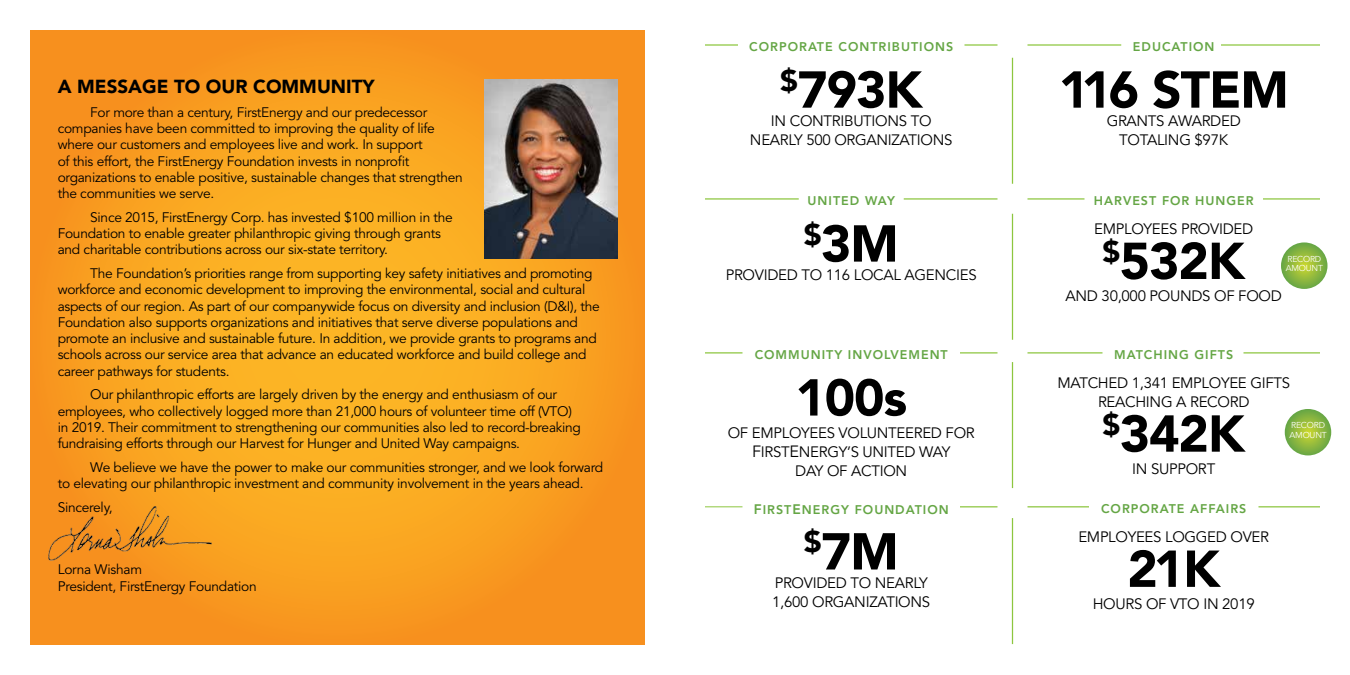
<style>
.page{position:relative;width:1350px;height:675px;background:#fff}
.page>*{position:absolute;margin:0;border:0;box-sizing:border-box;transform-origin:0 0}
.t1{font:900 51.38px "Avenir";letter-spacing:-.02em;color:#000}
.t2{font:900 29.88px "Avenir";color:#000}
.t3{font:900 18.75px "Avenir";color:#000}
.t4{font:15px/18.8px "Avenir";letter-spacing:-.02em;color:#000;text-align:center}
.t5{font:13.75px/16.2px "Avenir";letter-spacing:-.02em;color:#000}
.t6{font:800 12.5px "Avenir";letter-spacing:.08em;color:#65a645}
.t7{font:8.62px/9.4px "Avenir";letter-spacing:-.02em;color:#fff}
.s1{font-size:16.25px}
.s2{font-size:13.75px}
</style>
<div class="page">
<hr style="left:965px;top:44px;width:33px;height:2px;background:#8dc63f">
<hr style="left:705px;top:44px;width:33px;height:2px;background:#8dc63f">
<hr style="left:1028px;top:44px;width:93px;height:2px;background:#8dc63f">
<hr style="left:1221px;top:44px;width:99px;height:2px;background:#8dc63f">
<hr style="left:705px;top:198px;width:94px;height:2px;background:#8dc63f">
<hr style="left:904px;top:198px;width:94px;height:2px;background:#8dc63f">
<hr style="left:1027px;top:198px;width:57px;height:2px;background:#8dc63f">
<hr style="left:1263px;top:198px;width:57px;height:2px;background:#8dc63f">
<hr style="left:705px;top:352px;width:37px;height:2px;background:#8dc63f">
<hr style="left:960px;top:352px;width:38px;height:2px;background:#8dc63f">
<hr style="left:1028px;top:352px;width:74px;height:2px;background:#8dc63f">
<hr style="left:1243px;top:352px;width:77px;height:2px;background:#8dc63f">
<hr style="left:705px;top:507px;width:37px;height:1px;background:#8dc63f">
<hr style="left:960px;top:506px;width:38px;height:1px;background:#8dc63f">
<hr style="left:1028px;top:506px;width:61px;height:1px;background:#8dc63f">
<hr style="left:1258px;top:506px;width:62px;height:1px;background:#8dc63f">
<hr style="left:1012px;top:58px;width:1px;height:126px;background:#8dc63f">
<hr style="left:1012px;top:214px;width:1px;height:126px;background:#8dc63f">
<hr style="left:1012px;top:362px;width:1px;height:126px;background:#8dc63f">
<hr style="left:1012px;top:518px;width:1px;height:126px;background:#8dc63f">
<svg style="left:1281px;top:242px;width:47px;height:47px;background:#8db846"></svg>
<svg style="left:1285px;top:409px;width:46px;height:46px;background:#89b63f"></svg>
<svg style="left:30px;top:30px;width:615px;height:615px;background:#f9a121"></svg>
<img style="left:485px;top:79px;width:132px;height:179px">
<img style="left:48px;top:506px;width:165px;height:55px">
<p class="t3" style="left:58px;top:75px;width:318px">A MESSAGE TO OUR COMMUNITY</p>
<p class="t5" style="left:58px;top:105px;width:406px;text-indent:33px">For more than a century, FirstEnergy and our predecessor companies have been committed to improving the quality of life where our customers and employees live and work. In support<br>of this effort, the FirstEnergy Foundation invests in nonprofit organizations to enable positive, sustainable changes that strengthen the communities we serve.</p>
<p class="t5" style="left:58px;top:210px;width:397px;text-indent:33px">Since 2015, FirstEnergy Corp. has invested $100 million in the<br>Foundation to enable greater philanthropic giving through grants and charitable contributions across our six-state territory.</p>
<p class="t5" style="left:58px;top:266px;width:544px;text-indent:33px">The Foundation’s priorities range from supporting key safety initiatives and promoting workforce and economic development to improving the environmental, social and cultural aspects of our region. As part of our companywide focus on diversity and inclusion (D&amp;I), the Foundation also supports organizations and initiatives that serve diverse populations and promote an inclusive and sustainable future. In addition, we provide grants to programs and schools across our service area that advance an educated workforce and build college and career pathways for students.</p>
<p class="t5" style="left:58px;top:387px;width:525px;text-indent:33px">Our philanthropic efforts are largely driven by the energy and enthusiasm of our employees, who collectively logged more than 21,000 hours of volunteer time off (VTO) in 2019. Their commitment to strengthening our communities also led to record-breaking fundraising efforts through our Harvest for Hunger and United Way campaigns.</p>
<p class="t5" style="left:58px;top:460px;width:547px;text-indent:33px">We believe we have the power to make our communities stronger, and we look forward to elevating our philanthropic investment and community involvement in the years ahead.</p>
<p class="t5" style="left:58px;top:500px;width:56px">Sincerely,</p>
<p class="t5" style="left:58px;top:562px;width:200px">Lorna Wisham<br>President, FirstEnergy Foundation</p>
<p class="t6" style="left:749px;top:39px;width:205px">CORPORATE CONTRIBUTIONS</p>
<p class="t1" style="left:780px;top:59px;width:144px"><sup>$</sup>793K</p>
<p class="t4" style="left:750px;top:112px;width:204px">IN CONTRIBUTIONS TO<br>NEARLY 500 ORGANIZATIONS</p>
<p class="t6" style="left:808px;top:193px;width:89px">UNITED WAY</p>
<p class="t2" style="left:804px;top:216px;width:19px">$</p>
<p class="t4" style="left:726px;top:266px;width:253px">PROVIDED TO 116 LOCAL AGENCIES</p>
<p class="t1" style="left:821px;top:213px;width:79px">3M</p>
<p class="t6" style="left:755px;top:347px;width:195px">COMMUNITY INVOLVEMENT</p>
<p class="t1" style="left:795px;top:367px;width:113px">100s</p>
<p class="t4" style="left:728px;top:424px;width:249px">OF EMPLOYEES VOLUNTEERED FOR<br><span class="s1">F</span>IRST<span class="s1">E</span>NERGY’S UNITED WAY<br>DAY OF ACTION</p>
<p class="t6" style="left:754px;top:502px;width:196px"><span class="s2">F</span>IRST<span class="s2">E</span>NERGY FOUNDATION</p>
<p class="t2" style="left:804px;top:524px;width:19px">$</p>
<p class="t4" style="left:775px;top:574px;width:155px">PROVIDED TO NEARLY</p>
<p class="t1" style="left:821px;top:521px;width:79px">7M</p>
<p class="t4" style="left:772px;top:593px;width:159px">1,600 ORGANIZATIONS</p>
<p class="t6" style="left:1133px;top:39px;width:83px">EDUCATION</p>
<p class="t1" style="left:1059px;top:59px;width:232px">116 STEM</p>
<p class="t4" style="left:1107px;top:112px;width:136px">GRANTS AWARDED<br>TOTALING $97K</p>
<p class="t6" style="left:1094px;top:193px;width:161px">HARVEST FOR HUNGER</p>
<p class="t4" style="left:1094px;top:220px;width:160px">EMPLOYEES PROVIDED</p>
<p class="t1" style="left:1103px;top:230px;width:144px"><sup>$</sup>532K</p>
<p class="t4" style="left:1066px;top:287px;width:218px">AND 30,000 POUNDS OF FOOD</p>
<p class="t7" style="left:1286px;top:254px;width:39px">RECORD<br>AMOUNT</p>
<p class="t6" style="left:1114px;top:347px;width:121px">MATCHING GIFTS</p>
<p class="t4" style="left:1057px;top:374px;width:234px">MATCHED 1,341 EMPLOYEE GIFTS<br>REACHING A RECORD</p>
<p class="t1" style="left:1103px;top:403px;width:144px"><sup>$</sup>342K</p>
<p class="t4" style="left:1132px;top:460px;width:85px">IN SUPPORT</p>
<p class="t7" style="left:1290px;top:421px;width:39px">RECORD<br>AMOUNT</p>
<p class="t6" style="left:1101px;top:501px;width:147px">CORPORATE AFFAIRS</p>
<p class="t4" style="left:1078px;top:528px;width:192px">EMPLOYEES LOGGED OVER</p>
<p class="t1" style="left:1127px;top:538px;width:94px">21K</p>
<p class="t4" style="left:1093px;top:595px;width:163px">HOURS OF VTO IN 2019</p>
</div>
